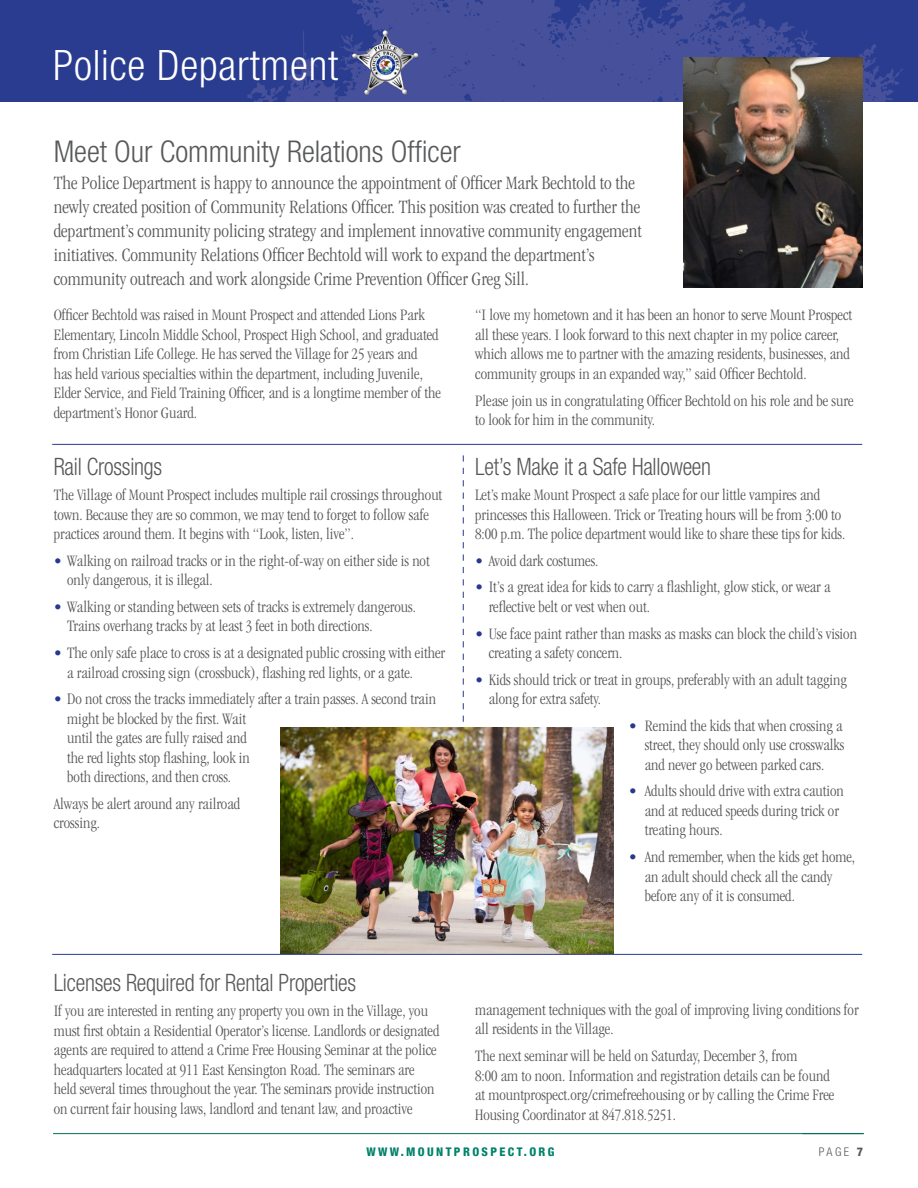
<style>
.page{position:relative;width:918px;height:1188px;background:#fff}
.page>*{position:absolute;margin:0;border:0;box-sizing:border-box;transform-origin:0 0}
.t1{font:300 condensed 42px "Helvetica Neue";letter-spacing:.02em;color:#fff}
.t2{font:300 condensed 30px "Helvetica Neue LT Std";color:#57585a}
.t3{font:300 condensed 24px "Helvetica Neue LT Std";letter-spacing:-.01em;color:#57585a;scale:.93 1}
.t4{font:300 condensed 19.5px/24px "Garamond";color:#57585a}
.t5{font:300 condensed 16.5px/19.5px "Garamond";color:#57585a}
.t6{font:800 condensed 12px "Helvetica Neue LT Std";letter-spacing:.2em;color:#00826b}
.t7{font:300 condensed 12px "Helvetica Neue LT Std";color:#57585a}
.s1{color:#283890}
.s2{font-weight:800}
</style>
<div class="page">
<img style="left:0;top:0;width:918px;height:102px">
<svg style="left:463px;top:455px;width:1px;height:267px"></svg>
<hr style="left:52px;top:444px;width:810px;height:1px;background:#283890">
<img style="left:353px;top:31px;width:67px;height:64px">
<img style="left:683px;top:58px;width:180px;height:230px">
<hr style="left:53px;top:1133px;width:811px;height:1px;background:#006e53">
<img style="left:281px;top:727px;width:333px;height:227px">
<hr style="left:52px;top:954px;width:810px;height:1px;background:#283890">
<p class="t1" style="left:53px;top:41px;width:287px">Police Department</p>
<p class="t2" style="left:54px;top:134px;width:409px">Meet Our Community Relations Officer</p>
<p class="t4" style="left:54px;top:171px;width:589px">The Police Department is happy to announce the appointment of Officer Mark Bechtold to the newly created position of Community Relations Officer. This position was created to further the department’s community policing strategy and implement innovative community engagement initiatives. Community Relations Officer Bechtold will work to expand the department’s community outreach and work alongside Crime Prevention Officer Greg Sill.</p>
<p class="t5" style="left:475px;top:306px;width:379px">“I love my hometown and it has been an honor to serve Mount Prospect all these years. I look forward to this next chapter in my police career, which allows me to partner with the amazing residents, businesses, and community groups in an expanded way,” said Officer Bechtold.</p>
<p class="t5" style="left:475px;top:391px;width:380px">Please join us in congratulating Officer Bechtold on his role and be sure to look for him in the community.</p>
<p class="t5" style="left:54px;top:306px;width:389px">Officer Bechtold was raised in Mount Prospect and attended Lions Park Elementary, Lincoln Middle School, Prospect High School, and graduated from Christian Life College. He has served the Village for 25 years and<br>has held various specialties within the department, including Juvenile, Elder Service, and Field Training Officer, and is a longtime member of the department’s Honor Guard.</p>
<p class="t3" style="left:54px;top:452px;width:118px">Rail Crossings</p>
<p class="t5" style="left:54px;top:485px;width:390px">The Village of Mount Prospect includes multiple rail crossings throughout town. Because they are so common, we may tend to forget to follow safe practices around them. It begins with “Look, listen, live”.</p>
<p class="t5" style="left:67px;top:551px;width:364px;text-indent:-14px"><span class="s1">•</span> Walking on railroad tracks or in the right-of-way on either side is not only dangerous, it is illegal.</p>
<p class="t5" style="left:67px;top:597px;width:350px;text-indent:-14px"><span class="s1">•</span> Walking or standing between sets of tracks is extremely dangerous.<br>Trains overhang tracks by at least 3 feet in both directions.</p>
<p class="t5" style="left:67px;top:643px;width:379px;text-indent:-14px"><span class="s1">•</span> The only safe place to cross is at a designated public crossing with either a railroad crossing sign (crossbuck), flashing red lights, or a gate.</p>
<p class="t5" style="left:67px;top:689px;width:370px;text-indent:-14px"><span class="s1">•</span> Do not cross the tracks immediately after a train passes. A second train might be blocked by the first. Wait<br>until the gates are fully raised and<br>the red lights stop flashing, look in<br>both directions, and then cross.</p>
<p class="t5" style="left:54px;top:794px;width:188px">Always be alert around any railroad crossing.</p>
<p class="t3" style="left:475px;top:452px;width:255px">Let’s Make it a Safe Halloween</p>
<p class="t5" style="left:475px;top:485px;width:372px">Let’s make Mount Prospect a safe place for our little vampires and princesses this Halloween. Trick or Treating hours will be from 3:00 to<br>8:00 p.m. The police department would like to share these tips for kids.</p>
<p class="t5" style="left:475px;top:551px;width:125px"><span class="s1">•</span> Avoid dark costumes.</p>
<p class="t5" style="left:489px;top:577px;width:343px;text-indent:-14px"><span class="s1">•</span> It’s a great idea for kids to carry a flashlight, glow stick, or wear a reflective belt or vest when out.</p>
<p class="t5" style="left:489px;top:624px;width:370px;text-indent:-14px"><span class="s1">•</span> Use face paint rather than masks as masks can block the child’s vision creating a safety concern.</p>
<p class="t5" style="left:489px;top:670px;width:360px;text-indent:-14px"><span class="s1">•</span> Kids should trick or treat in groups, preferably with an adult tagging along for extra safety.</p>
<p class="t5" style="left:645px;top:716px;width:201px;text-align:justify;text-indent:-16px"><span class="s1">•</span> Remind the kids that when crossing a street, they should only use crosswalks and never go between parked cars.</p>
<p class="t5" style="left:645px;top:781px;width:201px;text-indent:-16px"><span class="s1">•</span> Adults should drive with extra caution and at reduced speeds during trick or treating hours.</p>
<p class="t5" style="left:645px;top:847px;width:212px;text-indent:-16px"><span class="s1">•</span> And remember, when the kids get home, an adult should check all the candy before any of it is consumed.</p>
<p class="t3" style="left:54px;top:969px;width:327px">Licenses Required for Rental Properties</p>
<p class="t5" style="left:54px;top:1002px;width:387px">If you are interested in renting any property you own in the Village, you must first obtain a Residential Operator’s license. Landlords or designated agents are required to attend a Crime Free Housing Seminar at the police headquarters located at 911 East Kensington Road. The seminars are held several times throughout the year. The seminars provide instruction on current fair housing laws, landlord and tenant law, and proactive</p>
<p class="t5" style="left:475px;top:1000px;width:385px">management techniques with the goal of improving living conditions for all residents in the Village.</p>
<p class="t5" style="left:475px;top:1046px;width:361px">The next seminar will be held on Saturday, December 3, from<br>8:00 am to noon. Information and registration details can be found at mountprospect.org/crimefreehousing or by calling the Crime Free Housing Coordinator at 847.818.5251.</p>
<p class="t6" style="left:366px;top:1144px;width:190px">WWW.MOUNTPROSPECT.ORG</p>
<p class="t7" style="left:819px;top:1145px;width:46px">PAGE <span class="s2">7</span></p>
</div>
